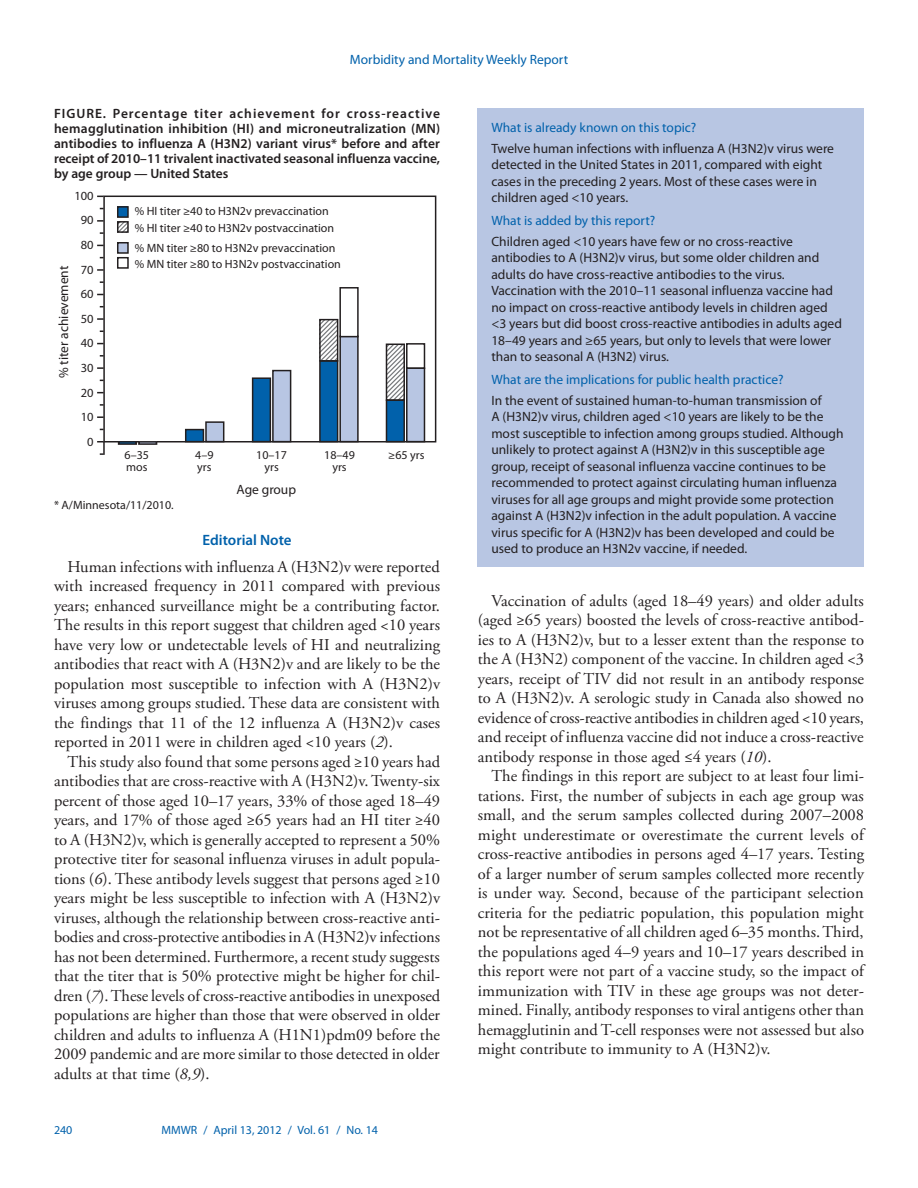
<style>
.page{position:relative;width:918px;height:1188px;background:#fff}
.page>*{position:absolute;margin:0;border:0;box-sizing:border-box;transform-origin:0 0}
.body_copy{font:16.5px/19.5px "Adobe Garamond Pro";color:#231f20;text-align:justify}
.headline3{font:600 15px "Myriad Pro";color:#0161ab}
.fb_answer{font:13.5px/16.5px "Myriad Pro";color:#231f20}
.t1{font:600 13.5px/15px "Myriad Pro";color:#231f20;text-align:justify}
.fb_question{font:13.5px "Myriad Pro";color:#0161ab}
.t2{font:12.45px/24.6px "Myriad Pro";color:#231f20;text-align:justify}
.t3{font:12px/12px "Myriad Pro";color:#231f20;text-align:center}
.footer_left{font:12px "Myriad Pro";color:#0161ab}
.s1{font-style:italic}
</style>
<div class="page">
<svg style="left:385px;top:343px;width:4px;height:46px"></svg>
<div style="left:103px;top:196px;width:333px;height:247px;border:2px solid #231f20"></div>
<div style="left:118px;top:441px;width:19px;height:4px;border:2px solid #231f20"></div>
<svg style="left:119px;top:442px;width:19px;height:2px"></svg>
<div style="left:138px;top:441px;width:19px;height:4px;border:2px solid #231f20"></div>
<div style="left:186px;top:430px;width:17px;height:12px;background:#0161ab"></div>
<div style="left:185px;top:429px;width:19px;height:13px;border:2px solid #231f20"></div>
<div style="left:206px;top:422px;width:18px;height:20px;background:#b8c6e3"></div>
<div style="left:205px;top:421px;width:19px;height:21px;border:2px solid #231f20"></div>
<div style="left:253px;top:378px;width:17px;height:64px;background:#0161ab"></div>
<div style="left:252px;top:377px;width:19px;height:65px;border:2px solid #231f20"></div>
<div style="left:273px;top:371px;width:18px;height:71px;background:#b8c6e3"></div>
<div style="left:272px;top:370px;width:19px;height:72px;border:2px solid #231f20"></div>
<div style="left:320px;top:361px;width:18px;height:81px;background:#0161ab"></div>
<div style="left:319px;top:360px;width:19px;height:82px;border:2px solid #231f20"></div>
<svg style="left:322px;top:322px;width:13px;height:37px"></svg>
<div style="left:319px;top:319px;width:19px;height:43px;border:2px solid #231f20"></div>
<div style="left:340px;top:336px;width:18px;height:106px;background:#b8c6e3"></div>
<div style="left:339px;top:336px;width:20px;height:106px;border:2px solid #231f20"></div>
<div style="left:339px;top:287px;width:20px;height:50px;border:2px solid #231f20"></div>
<svg style="left:389px;top:347px;width:13px;height:51px"></svg>
<div style="left:386px;top:344px;width:19px;height:57px;border:2px solid #231f20"></div>
<div style="left:406px;top:343px;width:19px;height:26px;border:2px solid #231f20"></div>
<div style="left:386px;top:400px;width:18px;height:42px;background:#0161ab"></div>
<div style="left:386px;top:400px;width:19px;height:42px;border:2px solid #231f20"></div>
<div style="left:407px;top:368px;width:17px;height:74px;background:#b8c6e3"></div>
<div style="left:406px;top:367px;width:19px;height:75px;border:2px solid #231f20"></div>
<svg style="left:97px;top:220px;width:7px;height:2px"></svg>
<svg style="left:97px;top:269px;width:7px;height:2px"></svg>
<svg style="left:97px;top:318px;width:7px;height:2px"></svg>
<svg style="left:97px;top:367px;width:7px;height:2px"></svg>
<svg style="left:97px;top:416px;width:7px;height:2px"></svg>
<svg style="left:97px;top:441px;width:8px;height:14px"></svg>
<div style="left:118px;top:207px;width:10px;height:10px;background:#0161ab"></div>
<div style="left:117px;top:206px;width:12px;height:12px;border:2px solid #231f20"></div>
<svg style="left:120px;top:224px;width:6px;height:6px"></svg>
<div style="left:117px;top:221px;width:12px;height:12px;border:2px solid #231f20"></div>
<div style="left:118px;top:243px;width:10px;height:10px;background:#b8c6e3"></div>
<div style="left:117px;top:242px;width:12px;height:12px;border:2px solid #231f20"></div>
<div style="left:117px;top:257px;width:12px;height:12px;border:2px solid #231f20"></div>
<div style="left:478px;top:108px;width:386px;height:459px;background:#b8c6e3"></div>
<p class="fb_question" style="left:350px;top:51px;width:220px">Morbidity and Mortality Weekly Report</p>
<p class="t1" style="left:54px;top:106px;width:388px">FIGURE. Percentage titer achievement for cross-reactive hemagglutination inhibition (HI) and microneutralization (MN) antibodies to influenza A (H3N2) variant virus* before and after receipt of 2010–11 trivalent inactivated seasonal influenza vaccine, by age group — United States</p>
<p class="t2" style="left:74px;top:183px;width:21px">100</p>
<p class="fb_answer" style="left:55px;top:378px;width:114px;rotate:-90deg">% titer achievement</p>
<p class="t2" style="left:81px;top:208px;width:14px">90<br>80<br>70<br>60<br>50<br>40<br>30<br>20<br>10</p>
<p class="t2" style="left:87px;top:429px;width:8px">0</p>
<p class="t3" style="left:135px;top:205px;width:196px">% HI titer ≥40 to H3N2v prevaccination</p>
<p class="t3" style="left:135px;top:242px;width:202px">% MN titer ≥80 to H3N2v prevaccination</p>
<p class="t3" style="left:135px;top:222px;width:201px">% HI titer ≥40 to H3N2v postvaccination</p>
<p class="t3" style="left:135px;top:258px;width:208px">% MN titer ≥80 to H3N2v postvaccination</p>
<p class="t3" style="left:125px;top:449px;width:26px;text-align:left">6–35 mos</p>
<p class="t3" style="left:388px;top:449px;width:38px">≥65 yrs</p>
<p class="t3" style="left:195px;top:449px;width:20px;text-align:left">4–9 yrs</p>
<p class="t3" style="left:256px;top:449px;width:32px">10–17 yrs</p>
<p class="t3" style="left:324px;top:449px;width:32px">18–49 yrs</p>
<p class="fb_answer" style="left:236px;top:481px;width:61px">Age group</p>
<p class="t3" style="left:54px;top:499px;width:121px">* A/Minnesota/11/2010.</p>
<p class="headline3" style="left:202px;top:531px;width:91px">Editorial Note</p>
<p class="body_copy" style="left:54px;top:557px;width:388px;text-indent:13px">Human infections with influenza A (H3N2)v were reported with increased frequency in 2011 compared with previous years; enhanced surveillance might be a contributing factor.<br>The results in this report suggest that children aged &lt;10 years have very low or undetectable levels of HI and neutralizing antibodies that react with A (H3N2)v and are likely to be the population most susceptible to infection with A (H3N2)v viruses among groups studied. These data are consistent with the findings that 11 of the 12 influenza A (H3N2)v cases reported in 2011 were in children aged &lt;10 years (<span class="s1">2</span>).</p>
<p class="body_copy" style="left:54px;top:752px;width:388px;text-indent:13px">This study also found that some persons aged ≥10 years had antibodies that are cross-reactive with A (H3N2)v. Twenty-six percent of those aged 10–17 years, 33% of those aged 18–49 years, and 17% of those aged ≥65 years had an HI titer ≥40 to A (H3N2)v, which is generally accepted to represent a 50% protective titer for seasonal influenza viruses in adult popula&shy;tions (<span class="s1">6</span>). These antibody levels suggest that persons aged ≥10 years might be less susceptible to infection with A (H3N2)v viruses, although the relationship between cross-reactive anti&shy;bodies and cross-protective antibodies in A (H3N2)v infections has not been determined. Furthermore, a recent study suggests that the titer that is 50% protective might be higher for chil&shy;dren (<span class="s1">7</span>). These levels of cross-reactive antibodies in unexposed populations are higher than those that were observed in older children and adults to influenza A (H1N1)pdm09 before the 2009 pandemic and are more similar to those detected in older adults at that time (<span class="s1">8,9</span>).</p>
<p class="footer_left" style="left:54px;top:1123px;width:20px">240</p>
<p class="footer_left" style="left:161px;top:1123px;width:218px">MMWR / April 13, 2012 / Vol. 61 / No. 14</p>
<p class="fb_question" style="left:491px;top:119px;width:206px">What is already known on this topic?</p>
<p class="fb_answer" style="left:491px;top:140px;width:344px">Twelve human infections with influenza A (H3N2)v virus were detected in the United States in 2011, compared with eight cases in the preceding 2 years. Most of these cases were in children aged &lt;10 years.</p>
<p class="fb_question" style="left:491px;top:212px;width:165px">What is added by this report?</p>
<p class="fb_answer" style="left:491px;top:233px;width:352px">Children aged &lt;10 years have few or no cross-reactive antibodies to A (H3N2)v virus, but some older children and adults do have cross-reactive antibodies to the virus.<br>Vaccination with the 2010–11 seasonal influenza vaccine had no impact on cross-reactive antibody levels in children aged &lt;3 years but did boost cross-reactive antibodies in adults aged 18–49 years and ≥65 years, but only to levels that were lower than to seasonal A (H3N2) virus.</p>
<p class="fb_question" style="left:491px;top:371px;width:294px">What are the implications for public health practice?</p>
<p class="fb_answer" style="left:491px;top:392px;width:354px">In the event of sustained human-to-human transmission of<br>A (H3N2)v virus, children aged &lt;10 years are likely to be the most susceptible to infection among groups studied. Although unlikely to protect against A (H3N2)v in this susceptible age group, receipt of seasonal influenza vaccine continues to be recommended to protect against circulating human influenza viruses for all age groups and might provide some protection against A (H3N2)v infection in the adult population. A vaccine virus specific for A (H3N2)v has been developed and could be used to produce an H3N2v vaccine, if needed.</p>
<p class="body_copy" style="left:478px;top:591px;width:388px;text-indent:13px">Vaccination of adults (aged 18–49 years) and older adults (aged ≥65 years) boosted the levels of cross-reactive antibod&shy;ies to A (H3N2)v, but to a lesser extent than the response to the A (H3N2) component of the vaccine. In children aged &lt;3 years, receipt of TIV did not result in an antibody response to A (H3N2)v. A serologic study in Canada also showed no evidence of cross-reactive antibodies in children aged &lt;10 years, and receipt of influenza vaccine did not induce a cross-reactive antibody response in those aged ≤4 years (<span class="s1">10</span>).</p>
<p class="body_copy" style="left:478px;top:767px;width:388px;text-indent:13px">The findings in this report are subject to at least four limi&shy;tations. First, the number of subjects in each age group was small, and the serum samples collected during 2007–2008 might underestimate or overestimate the current levels of cross-reactive antibodies in persons aged 4–17 years. Testing of a larger number of serum samples collected more recently is under way. Second, because of the participant selection criteria for the pediatric population, this population might not be representative of all children aged 6–35 months. Third, the populations aged 4–9 years and 10–17 years described in this report were not part of a vaccine study, so the impact of immunization with TIV in these age groups was not deter&shy;mined. Finally, antibody responses to viral antigens other than hemagglutinin and T-cell responses were not assessed but also might contribute to immunity to A (H3N2)v.</p>
</div>
